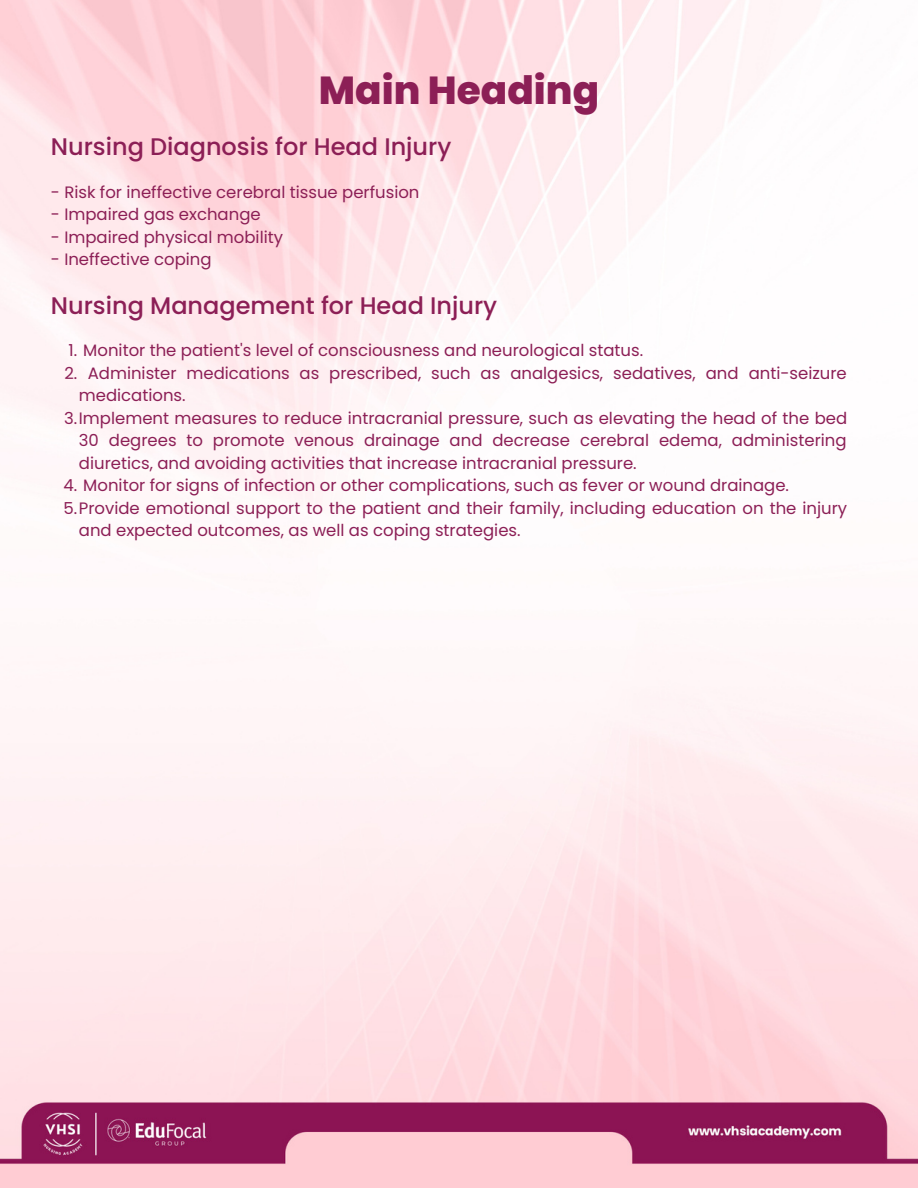
<style>
.page{position:relative;width:918px;height:1188px;background:#fff}
.page>*{position:absolute;margin:0;border:0;box-sizing:border-box;transform-origin:0 0}
.t1{font:800 39px "Poppins";color:#8c1f56}
.t2{font:500 24px "Poppins";color:#8c1f56}
.t3{font:16.5px/22.5px "Poppins";color:#8c1f56}
</style>
<div class="page">
<img style="left:0;top:0;width:918px;height:1188px">
<p class="t1" style="left:319px;top:63px;width:282px">Main Heading</p>
<p class="t2" style="left:51px;top:130px;width:402px">Nursing Diagnosis for Head Injury</p>
<p class="t3" style="left:51px;top:181px;width:370px">- Risk for ineffective cerebral tissue perfusion</p>
<p class="t3" style="left:51px;top:203px;width:211px">- Impaired gas exchange</p>
<p class="t3" style="left:51px;top:226px;width:234px">- Impaired physical mobility</p>
<p class="t3" style="left:51px;top:248px;width:162px">- Ineffective coping</p>
<p class="t2" style="left:51px;top:289px;width:448px">Nursing Management for Head Injury</p>
<p class="t3" style="left:69px;top:339px;width:576px">1. Monitor the patient's level of consciousness and neurological status.</p>
<p class="t3" style="left:79px;top:362px;width:769px;text-indent:9px">Administer medications as prescribed, such as analgesics, sedatives, and anti-seizure medications.</p>
<p class="t3" style="left:79px;top:407px;width:770px;text-align:justify;text-indent:-15px">3.Implement measures to reduce intracranial pressure, such as elevating the head of the bed 30 degrees to promote venous drainage and decrease cerebral edema, administering diuretics, and avoiding activities that increase intracranial pressure.</p>
<p class="t3" style="left:63px;top:474px;width:727px">4. Monitor for signs of infection or other complications, such as fever or wound drainage.</p>
<p class="t3" style="left:79px;top:497px;width:770px;text-indent:-15px">5.Provide emotional support to the patient and their family, including education on the injury and expected outcomes, as well as coping strategies.</p>
<p class="t3" style="left:64px;top:362px;width:14px">2.</p>
</div>
